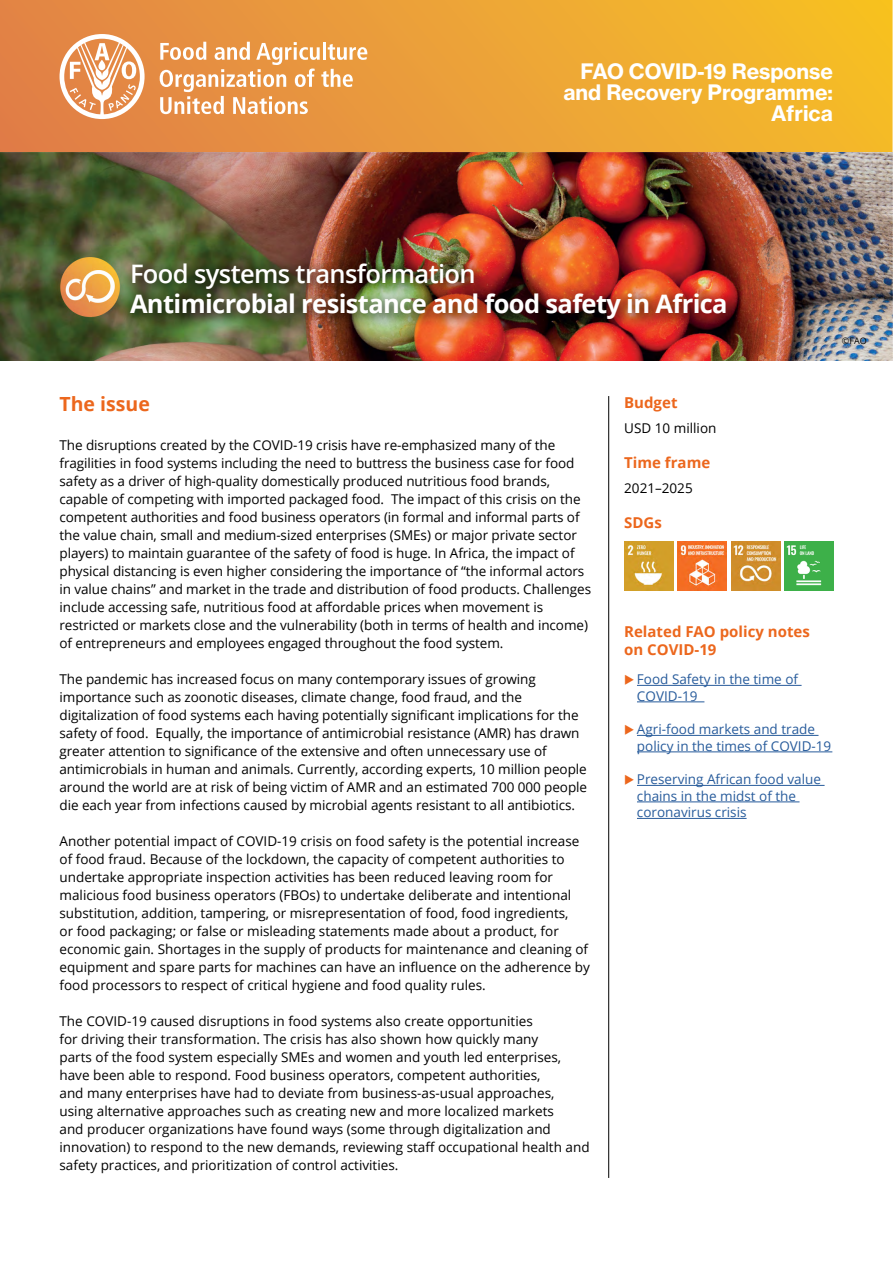
<style>
.page{position:relative;width:893px;height:1263px;background:#fff}
.page>*{position:absolute;margin:0;border:0;box-sizing:border-box;transform-origin:0 0}
.t1{font:700 25.5px "Open Sans";letter-spacing:-.025em;color:#fff}
.t2{font:600 25.5px "Open Sans";letter-spacing:-.025em;color:#fff}
.t3{font:21px/21px "N Haas Grotesk TX Pro 75 Bd";color:#fff;text-align:right}
.t4{font:700 19.5px "Open Sans";color:#ec671d}
.t5{font:700 15px/18px "Open Sans";color:#ec671d}
.t6{font:13.5px/18px "Open Sans";letter-spacing:-.005em;color:#000}
.t7{font:13.5px/16.5px "Open Sans";color:#275b9b}
.t8{font:9px "Open Sans";color:#000}
</style>
<div class="page">
<div style="left:0;top:0;width:892px;height:153px;background:linear-gradient(to right,#e18049,#f6bf27)"></div>
<svg style="left:60px;top:34px;width:85px;height:85px"></svg>
<svg style="left:160px;top:42px;width:207px;height:72px"></svg>
<img style="left:0;top:152px;width:893px;height:208px">
<hr style="left:637px;top:685px;width:165px;height:1px;background:#275b9b">
<hr style="left:637px;top:701px;width:67px;height:1px;background:#275b9b">
<hr style="left:637px;top:735px;width:181px;height:1px;background:#275b9b">
<hr style="left:637px;top:751px;width:195px;height:1px;background:#275b9b">
<hr style="left:637px;top:785px;width:188px;height:1px;background:#275b9b">
<hr style="left:637px;top:801px;width:162px;height:1px;background:#275b9b">
<hr style="left:637px;top:818px;width:110px;height:1px;background:#275b9b">
<img style="left:624px;top:541px;width:49px;height:49px">
<img style="left:678px;top:541px;width:49px;height:49px">
<img style="left:731px;top:541px;width:49px;height:49px">
<img style="left:784px;top:541px;width:49px;height:49px">
<hr style="left:608px;top:396px;width:1px;height:782px;background:#000">
<div style="left:120px;top:253px;width:622px;height:82px;background:#000;opacity:.4"></div>
<h2 class="t3" style="left:563px;top:61px;width:271px">FAO COVID-19 Response and Recovery Programme:<br>Africa</h2>
<h1 class="t2" style="left:130px;top:256px;width:347px">Food systems transformation</h1>
<h1 class="t1" style="left:130px;top:285px;width:599px">Antimicrobial resistance and food safety in Africa</h1>
<p class="t8" style="left:842px;top:335px;width:26px">©FAO</p>
<h3 class="t4" style="left:60px;top:390px;width:92px">The issue</h3>
<p class="t6" style="left:60px;top:436px;width:533px">The disruptions created by the COVID-19 crisis have re-emphasized many of the fragilities in food systems including the need to buttress the business case for food safety as a driver of high-quality domestically produced nutritious food brands, capable of competing with imported packaged food. The impact of this crisis on the competent authorities and food business operators (in formal and informal parts of the value chain, small and medium-sized enterprises (SMEs) or major private sector players) to maintain guarantee of the safety of food is huge. In Africa, the impact of physical distancing is even higher considering the importance of “the informal actors in value chains” and market in the trade and distribution of food products. Challenges include accessing safe, nutritious food at affordable prices when movement is restricted or markets close and the vulnerability (both in terms of health and income) of entrepreneurs and employees engaged throughout the food system.</p>
<p class="t6" style="left:60px;top:670px;width:529px">The pandemic has increased focus on many contemporary issues of growing importance such as zoonotic diseases, climate change, food fraud, and the digitalization of food systems each having potentially significant implications for the safety of food. Equally, the importance of antimicrobial resistance (AMR) has drawn greater attention to significance of the extensive and often unnecessary use of antimicrobials in human and animals. Currently, according experts, 10 million people around the world are at risk of being victim of AMR and an estimated 700 000 people die each year from infections caused by microbial agents resistant to all antibiotics.</p>
<p class="t6" style="left:60px;top:832px;width:532px">Another potential impact of COVID-19 crisis on food safety is the potential increase of food fraud. Because of the lockdown, the capacity of competent authorities to undertake appropriate inspection activities has been reduced leaving room for malicious food business operators (FBOs) to undertake deliberate and intentional substitution, addition, tampering, or misrepresentation of food, food ingredients,<br>or food packaging; or false or misleading statements made about a product, for economic gain. Shortages in the supply of products for maintenance and cleaning of equipment and spare parts for machines can have an influence on the adherence by food processors to respect of critical hygiene and food quality rules.</p>
<p class="t6" style="left:60px;top:1012px;width:532px">The COVID-19 caused disruptions in food systems also create opportunities<br>for driving their transformation. The crisis has also shown how quickly many<br>parts of the food system especially SMEs and women and youth led enterprises, have been able to respond. Food business operators, competent authorities,<br>and many enterprises have had to deviate from business-as-usual approaches, using alternative approaches such as creating new and more localized markets<br>and producer organizations have found ways (some through digitalization and innovation) to respond to the new demands, reviewing staff occupational health and safety practices, and prioritization of control activities.</p>
<p class="t5" style="left:624px;top:393px;width:55px">Budget</p>
<p class="t6" style="left:624px;top:418px;width:94px">USD 10 million</p>
<p class="t5" style="left:624px;top:453px;width:88px">Time frame</p>
<p class="t6" style="left:624px;top:478px;width:70px">2021–2025</p>
<p class="t5" style="left:624px;top:513px;width:39px">SDGs</p>
<p class="t5" style="left:624px;top:622px;width:187px">Related FAO policy notes on COVID-19</p>
<p class="t7" style="left:637px;top:671px;width:163px">Food Safety in the time of<br>COVID-19</p>
<p class="t7" style="left:637px;top:721px;width:196px">Agri-food markets and trade policy in the times of COVID-19</p>
<p class="t7" style="left:637px;top:771px;width:186px">Preserving African food value chains in the midst of the coronavirus crisis</p>
</div>
